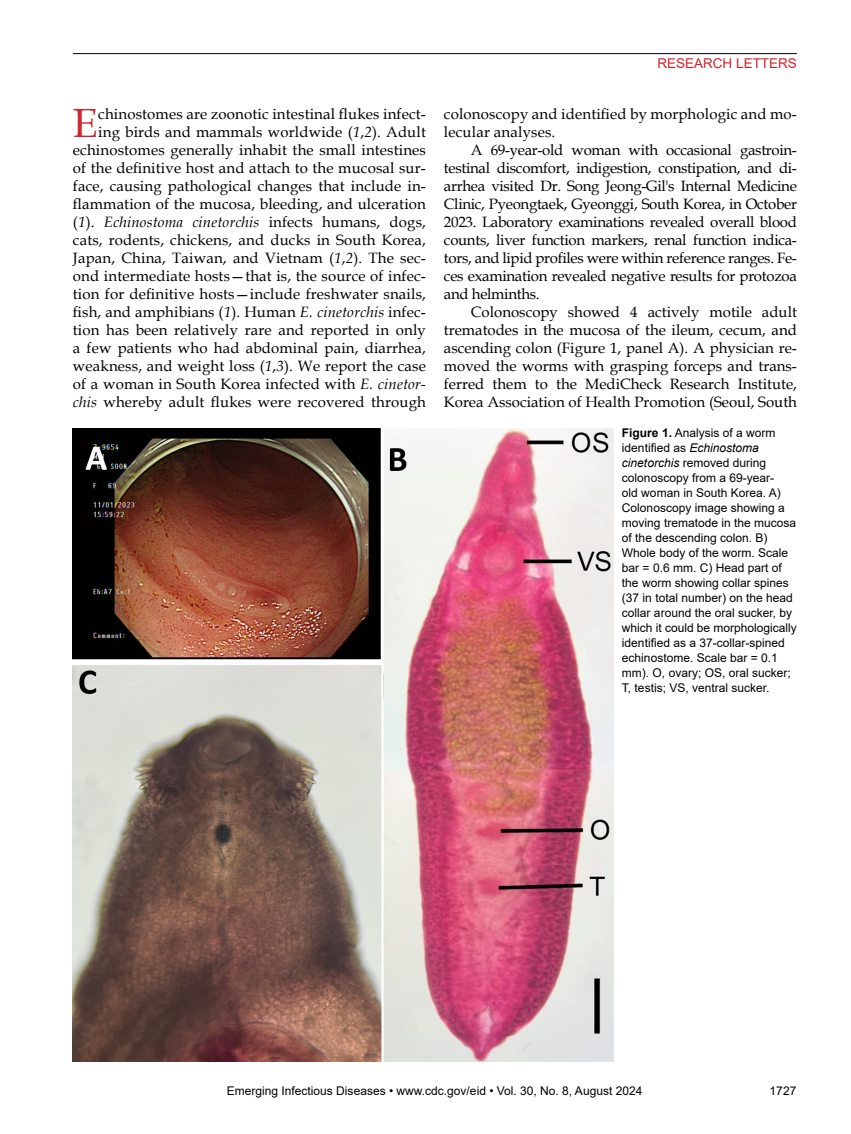
<style>
.page{position:relative;width:851px;height:1134px;background:#fff}
.page>*{position:absolute;margin:0;border:0;box-sizing:border-box;transform-origin:0 0}
.t1{font:40.8px "Book Antiqua";color:#d2232a}
.t2{font:15px/18px "Book Antiqua";letter-spacing:.01em;color:#000;text-align:justify}
.t3{font:13.5px "Arial";color:#d2232a}
.t4{font:12px/15px "Arial";color:#000}
.s1{font-style:italic}
.s2{font-weight:700}
</style>
<div class="page">
<hr style="left:73px;top:53px;width:723px;height:1px;background:#000">
<img style="left:73px;top:429px;width:540px;height:632px">
<p class="t3" style="left:657px;top:54px;width:141px">RESEARCH LETTERS</p>
<p class="t2" style="left:73px;top:104px;width:354px;text-align:right">chinostomes are zoonotic intestinal flukes infect&shy;ing birds and mammals worldwide (<span class="s1">1</span>,<span class="s1">2</span>). Adult echinostomes generally inhabit the small intestines of the definitive host and attach to the mucosal sur&shy;face, causing pathological changes that include in&shy;flammation of the mucosa, bleeding, and ulceration (<span class="s1">1</span>). <span class="s1">Echinostoma cinetorchis</span> infects humans, dogs, cats, rodents, chickens, and ducks in South Korea, Japan, China, Taiwan, and Vietnam (<span class="s1">1</span>,<span class="s1">2</span>). The sec&shy;ond intermediate hosts—that is, the source of infec&shy;tion for definitive hosts—include freshwater snails, fish, and amphibians (<span class="s1">1</span>). Human <span class="s1">E. cinetorchis</span> infec&shy;tion has been relatively rare and reported in only a few patients who had abdominal pain, diarrhea, weakness, and weight loss (<span class="s1">1</span>,<span class="s1">3</span>). We report the case of a woman in South Korea infected with <span class="s1">E. cinetor&shy;chis</span> whereby adult flukes were recovered through</p>
<p class="t2" style="left:444px;top:104px;width:354px">colonoscopy and identified by morphologic and mo&shy;lecular analyses.</p>
<h1 class="t1" style="left:73px;top:95px;width:26px">E</h1>
<p class="t2" style="left:444px;top:140px;width:354px;text-indent:27px">A 69-year-old woman with occasional gastroin&shy;testinal discomfort, indigestion, constipation, and di&shy;arrhea visited Dr. Song Jeong-Gil's Internal Medicine Clinic, Pyeongtaek, Gyeonggi, South Korea, in October 2023. Laboratory examinations revealed overall blood counts, liver function markers, renal function indica&shy;tors, and lipid profiles were within reference ranges. Fe&shy;ces examination revealed negative results for protozoa and helminths.</p>
<p class="t2" style="left:444px;top:302px;width:354px;text-indent:27px">Colonoscopy showed 4 actively motile adult trematodes in the mucosa of the ileum, cecum, and ascending colon (Figure 1, panel A). A physician re&shy;moved the worms with grasping forceps and trans&shy;ferred them to the MediCheck Research Institute, Korea Association of Health Promotion (Seoul, South</p>
<p class="t4" style="left:622px;top:425px;width:176px"><span class="s2">Figure 1.</span> Analysis of a worm identified as <span class="s1">Echinostoma cinetorchis</span> removed during colonoscopy from a 69-year-<br>old woman in South Korea. A)<br>Colonoscopy image showing a moving trematode in the mucosa of the descending colon. B)<br>Whole body of the worm. Scale bar = 0.6 mm. C) Head part of the worm showing collar spines (37 in total number) on the head collar around the oral sucker, by which it could be morphologically identified as a 37-collar-spined echinostome. Scale bar = 0.1 mm). O, ovary; OS, oral sucker;<br>T, testis; VS, ventral sucker.</p>
<p class="t4" style="left:227px;top:1084px;width:417px">Emerging Infectious Diseases • www.cdc.gov/eid • Vol. 30, No. 8, August 2024</p>
<p class="t4" style="left:769px;top:1084px;width:28px">1727</p>
</div>
